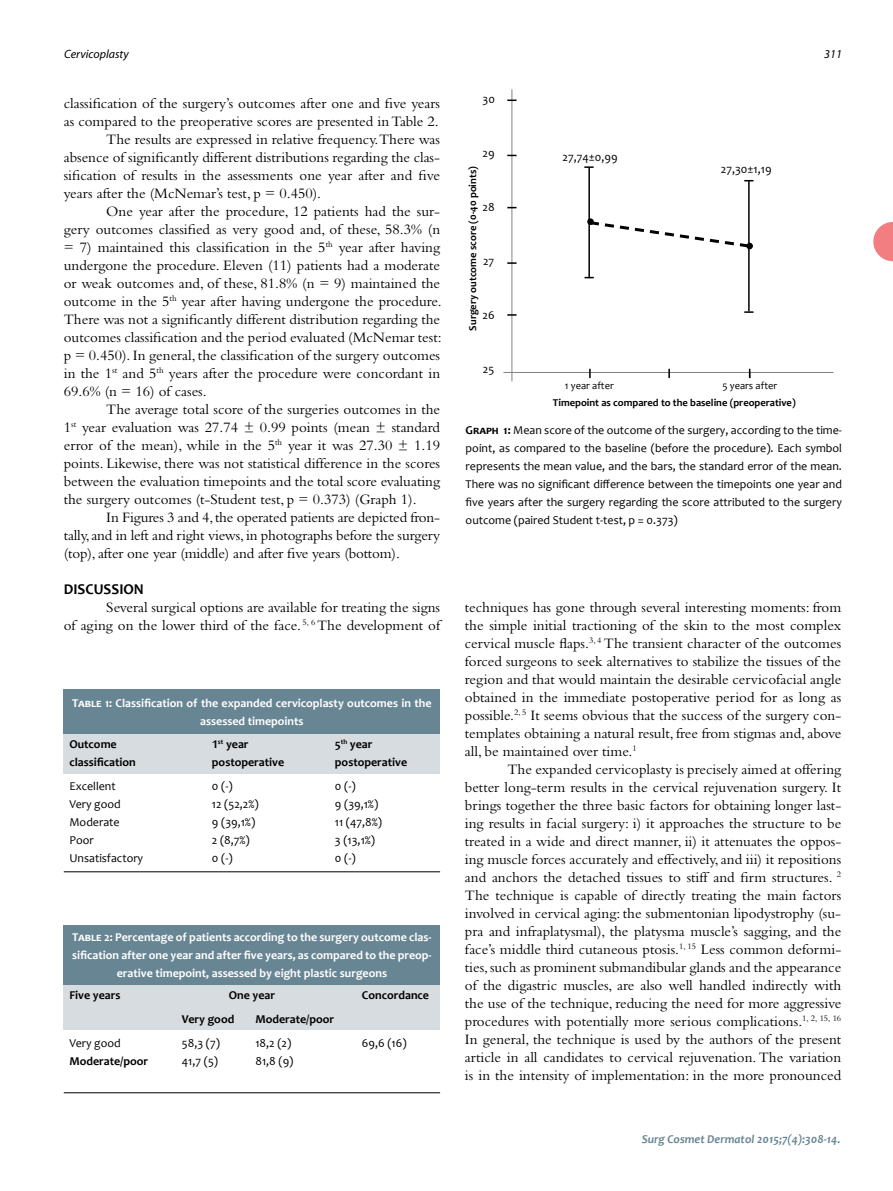
<style>
.page{position:relative;width:893px;height:1191px;background:#fff}
.page>*{position:absolute;margin:0;border:0;box-sizing:border-box;transform-origin:0 0}
.t1{font:15px/18px "Bembo";color:#000;text-align:justify}
.t2{font:700 15px "Candara";color:#000}
.t3{font:12px/18px "Candara";color:#000;text-align:justify}
.t4{font:700 12px/18px "Candara";color:#fff;text-align:center}
.t5{font:700 12px "Candara";color:#000}
.t6{font:italic 700 12px "Candara";color:#688594}
.t7{font:italic 12px "Myriad";color:#000}
.t8{font:700 10.5px "Candara";color:#000}
.t9{font:10.5px "Candara";color:#000}
.s1{font-weight:700}
</style>
<div class="page">
<svg style="left:873px;top:222px;width:20px;height:39px"></svg>
<div style="left:64px;top:689px;width:376px;height:44px;background:#688594"></div>
<div style="left:64px;top:925px;width:376px;height:59px;background:#688594"></div>
<div style="left:64px;top:734px;width:376px;height:39px;background:#d7dce0"></div>
<div style="left:64px;top:985px;width:376px;height:45px;background:#d7dce0"></div>
<hr style="left:64px;top:871px;width:376px;height:1px;background:#000">
<hr style="left:64px;top:1092px;width:376px;height:1px;background:#000">
<hr style="left:503px;top:372px;width:330px;height:1px;background:#808285">
<hr style="left:511px;top:89px;width:1px;height:292px;background:#808285">
<hr style="left:588px;top:167px;width:2px;height:111px;background:#000">
<hr style="left:748px;top:181px;width:2px;height:130px;background:#000">
<svg style="left:668px;top:369px;width:2px;height:9px"></svg>
<svg style="left:589px;top:369px;width:2px;height:9px"></svg>
<svg style="left:749px;top:369px;width:2px;height:9px"></svg>
<svg style="left:584px;top:166px;width:10px;height:2px"></svg>
<svg style="left:507px;top:99px;width:10px;height:2px"></svg>
<svg style="left:507px;top:262px;width:10px;height:2px"></svg>
<svg style="left:507px;top:314px;width:10px;height:2px"></svg>
<svg style="left:744px;top:311px;width:9px;height:2px"></svg>
<svg style="left:587px;top:219px;width:165px;height:30px"></svg>
<div style="left:587px;top:218px;width:7px;height:7px;background:#000;border-radius:50%"></div>
<div style="left:746px;top:243px;width:7px;height:6px;background:#000;border-radius:50%"></div>
<p class="t7" style="left:64px;top:48px;width:66px">Cervicoplasty</p>
<p class="t7" style="left:824px;top:48px;width:19px">311</p>
<p class="t1" style="left:64px;top:94px;width:378px">classification of the surgery’s outcomes after one and five years</p>
<p class="t1" style="left:64px;top:112px;width:377px">as compared to the preoperative scores are presented in Table 2.</p>
<p class="t1" style="left:106px;top:130px;width:335px">The results are expressed in relative frequency.There was</p>
<p class="t1" style="left:64px;top:148px;width:378px">absence of significantly different distributions regarding the clas-</p>
<p class="t1" style="left:64px;top:166px;width:378px">sification of results in the assessments one year after and five</p>
<p class="t1" style="left:64px;top:184px;width:259px">years after the (McNemar’s test, p = 0.450).</p>
<p class="t1" style="left:106px;top:202px;width:335px">One year after the procedure, 12 patients had the sur-</p>
<p class="t1" style="left:64px;top:220px;width:378px">gery outcomes classified as very good and, of these, 58.3% (n</p>
<p class="t1" style="left:64px;top:238px;width:378px">= 7) maintained this classification in the 5<sup>th</sup> year after having</p>
<p class="t1" style="left:64px;top:256px;width:378px">undergone the procedure. Eleven (11) patients had a moderate</p>
<p class="t1" style="left:64px;top:274px;width:378px">or weak outcomes and, of these, 81.8% (n = 9) maintained the</p>
<p class="t1" style="left:64px;top:292px;width:379px">outcome in the 5<sup>th</sup> year after having undergone the procedure.</p>
<p class="t1" style="left:64px;top:310px;width:378px">There was not a significantly different distribution regarding the</p>
<p class="t1" style="left:64px;top:328px;width:379px">outcomes classification and the period evaluated (McNemar test:</p>
<p class="t1" style="left:64px;top:346px;width:378px">p = 0.450). In general, the classification of the surgery outcomes</p>
<p class="t1" style="left:64px;top:364px;width:378px">in the 1<sup>st</sup> and 5<sup>th</sup> years after the procedure were concordant in</p>
<p class="t1" style="left:64px;top:382px;width:144px">69.6% (n = 16) of cases.</p>
<p class="t1" style="left:106px;top:400px;width:335px">The average total score of the surgeries outcomes in the</p>
<p class="t1" style="left:64px;top:418px;width:378px">1<sup>st</sup> year evaluation was 27.74 ± 0.99 points (mean ± standard</p>
<p class="t1" style="left:64px;top:436px;width:378px">error of the mean), while in the 5<sup>th</sup> year it was 27.30 ± 1.19</p>
<p class="t1" style="left:64px;top:454px;width:378px">points. Likewise, there was not statistical difference in the scores</p>
<p class="t1" style="left:64px;top:472px;width:378px">between the evaluation timepoints and the total score evaluating</p>
<p class="t1" style="left:64px;top:490px;width:354px">the surgery outcomes (t-Student test, p = 0.373) (Graph 1).</p>
<p class="t1" style="left:106px;top:508px;width:335px">In Figures 3 and 4, the operated patients are depicted fron-</p>
<p class="t1" style="left:64px;top:526px;width:378px">tally, and in left and right views, in photographs before the surgery</p>
<p class="t1" style="left:64px;top:544px;width:338px">(top), after one year (middle) and after five years (bottom).</p>
<p class="t2" style="left:64px;top:580px;width:82px">DISCUSSION</p>
<p class="t1" style="left:64px;top:598px;width:378px;text-align:right">Several surgical options are available for treating the signs<br>of aging on the lower third of the face. <sup>5,</sup> <sup>6</sup> The development of</p>
<p class="t3" style="left:482px;top:90px;width:14px">30</p>
<p class="t3" style="left:483px;top:144px;width:14px">29</p>
<p class="t3" style="left:562px;top:147px;width:57px">27,74±0,99</p>
<p class="t8" style="left:466px;top:330px;width:166px;rotate:-90deg">Surgery outcome score (0-40 points)</p>
<p class="t3" style="left:721px;top:160px;width:52px">27,30±1,19</p>
<p class="t3" style="left:483px;top:198px;width:14px">28</p>
<p class="t3" style="left:483px;top:252px;width:13px">27</p>
<p class="t3" style="left:483px;top:306px;width:14px">26</p>
<p class="t3" style="left:483px;top:360px;width:13px">25</p>
<p class="t9" style="left:565px;top:379px;width:50px">1 year after</p>
<p class="t9" style="left:722px;top:379px;width:56px">5 years after</p>
<p class="t8" style="left:553px;top:396px;width:244px">Timepoint as compared to the baseline (preoperative)</p>
<p class="t3" style="left:466px;top:421px;width:378px"><span class="s1">Graph 1:</span> Mean score of the outcome of the surgery, according to the time&shy;point, as compared to the baseline (before the procedure). Each symbol represents the mean value, and the bars, the standard error of the mean.<br>There was no significant difference between the timepoints one year and five years after the surgery regarding the score attributed to the surgery outcome (paired Student t-test, p = 0.373)</p>
<p class="t1" style="left:465px;top:598px;width:378px">techniques has gone through several interesting moments: from the simple initial tractioning of the skin to the most complex cervical muscle flaps.<sup>3,</sup> <sup>4</sup> The transient character of the outcomes forced surgeons to seek alternatives to stabilize the tissues of the region and that would maintain the desirable cervicofacial angle obtained in the immediate postoperative period for as long as possible.<sup>2,</sup> <sup>5</sup> It seems obvious that the success of the surgery con&shy;templates obtaining a natural result, free from stigmas and, above all, be maintained over time.<sup>1</sup></p>
<p class="t1" style="left:465px;top:760px;width:378px;text-indent:43px">The expanded cervicoplasty is precisely aimed at offering better long-term results in the cervical rejuvenation surgery. It brings together the three basic factors for obtaining longer last&shy;ing results in facial surgery: i) it approaches the structure to be treated in a wide and direct manner, ii) it attenuates the oppos&shy;ing muscle forces accurately and effectively, and iii) it repositions and anchors the detached tissues to stiff and firm structures. <sup>2<br></sup>The technique is capable of directly treating the main factors involved in cervical aging: the submentonian lipodystrophy (su&shy;pra and infraplatysmal), the platysma muscle’s sagging, and the face’s middle third cutaneous ptosis.<sup>1,</sup> <sup>15</sup> Less common deformi&shy;ties, such as prominent submandibular glands and the appearance of the digastric muscles, are also well handled indirectly with the use of the technique, reducing the need for more aggressive procedures with potentially more serious complications.<sup>1,</sup> <sup>2,</sup> <sup>15,</sup> <sup>16<br></sup>In general, the technique is used by the authors of the present article in all candidates to cervical rejuvenation. The variation is in the intensity of implementation: in the more pronounced</p>
<p class="t4" style="left:72px;top:693px;width:361px">Table 1: Classification of the expanded cervicoplasty outcomes in the assessed timepoints</p>
<p class="t5" style="left:69px;top:736px;width:49px">Outcome</p>
<p class="t5" style="left:212px;top:736px;width:38px">1<sup>st</sup> year</p>
<p class="t5" style="left:335px;top:736px;width:39px">5<sup>th</sup> year</p>
<p class="t5" style="left:69px;top:754px;width:68px">classification</p>
<p class="t5" style="left:212px;top:754px;width:74px">postoperative</p>
<p class="t5" style="left:335px;top:754px;width:74px">postoperative</p>
<p class="t3" style="left:69px;top:777px;width:48px">Excellent</p>
<p class="t3" style="left:212px;top:777px;width:22px">0 (-)</p>
<p class="t3" style="left:335px;top:777px;width:22px">0 (-)</p>
<p class="t3" style="left:69px;top:795px;width:53px">Very good</p>
<p class="t3" style="left:212px;top:795px;width:48px">12 (52,2%)</p>
<p class="t3" style="left:335px;top:795px;width:45px">9 (39,1%)</p>
<p class="t3" style="left:69px;top:813px;width:52px">Moderate</p>
<p class="t3" style="left:212px;top:813px;width:45px">9 (39,1%)</p>
<p class="t3" style="left:335px;top:813px;width:49px">11 (47,8%)</p>
<p class="t3" style="left:69px;top:831px;width:26px">Poor</p>
<p class="t3" style="left:212px;top:831px;width:39px">2 (8,7%)</p>
<p class="t3" style="left:335px;top:831px;width:42px">3 (13,1%)</p>
<p class="t3" style="left:69px;top:849px;width:75px">Unsatisfactory</p>
<p class="t3" style="left:212px;top:849px;width:22px">0 (-)</p>
<p class="t3" style="left:335px;top:849px;width:22px">0 (-)</p>
<p class="t4" style="left:72px;top:928px;width:361px">Table 2: Percentage of patients according to the surgery outcome clas&shy;sification after one year and after five years, as compared to the preop&shy;erative timepoint, assessed by eight plastic surgeons</p>
<p class="t5" style="left:69px;top:987px;width:53px">Five years</p>
<p class="t5" style="left:229px;top:987px;width:48px">One year</p>
<p class="t5" style="left:362px;top:987px;width:69px">Concordance</p>
<p class="t5" style="left:182px;top:1011px;width:54px">Very good</p>
<p class="t5" style="left:255px;top:1011px;width:80px">Moderate/poor</p>
<p class="t3" style="left:69px;top:1034px;width:53px">Very good</p>
<p class="t3" style="left:182px;top:1034px;width:40px">58,3 (7)</p>
<p class="t3" style="left:255px;top:1034px;width:37px">18,2 (2)</p>
<p class="t3" style="left:362px;top:1034px;width:46px">69,6 (16)</p>
<p class="t5" style="left:69px;top:1053px;width:80px">Moderate/poor</p>
<p class="t3" style="left:182px;top:1052px;width:38px">41,7 (5)</p>
<p class="t3" style="left:255px;top:1052px;width:40px">81,8 (9)</p>
<p class="t6" style="left:642px;top:1131px;width:200px">Surg Cosmet Dermatol 2015;7(4):308-14.</p>
</div>
